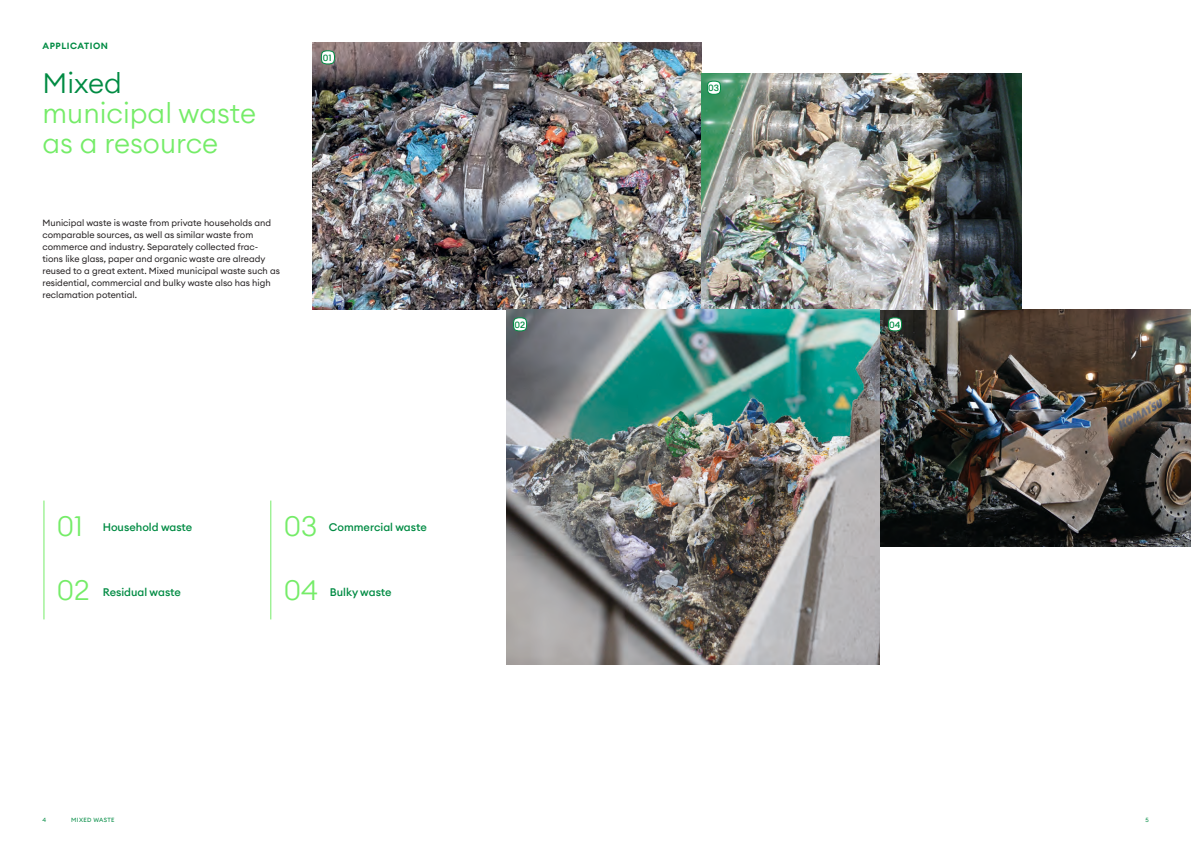
<style>
.page{position:relative;width:1191px;height:842px;background:#fff}
.page>*{position:absolute;margin:0;border:0;box-sizing:border-box;transform-origin:0 0}
.HL_36_36{font:300 28px/30px "Euclid Circular A";color:#75ec68}
.Subline_12_14{font:500 11px "Euclid Circular A";color:#008b43}
.Grundschrift{font:9px/12px "Euclid Circular A";color:#231f20}
.Subline_Bold_9_12{font:600 9px "Euclid Circular A";letter-spacing:.06em;color:#008b43}
.HL_36_36-2{font:500 9px "Euclid Circular A";color:#008b43}
.Footer_Left{font:6px "Euclid Circular A";letter-spacing:.06em;color:#008b43}
.Footer_Right{font:6px "Euclid Circular A";color:#008b43}
.s1{color:#008b43}
</style>
<div class="page">
<img style="left:312px;top:43px;width:389px;height:266px">
<img style="left:879px;top:309px;width:312px;height:237px">
<img style="left:701px;top:73px;width:320px;height:236px">
<img style="left:506px;top:309px;width:373px;height:355px">
<svg style="left:513px;top:317px;width:14px;height:15px"></svg>
<svg style="left:887px;top:317px;width:15px;height:15px"></svg>
<svg style="left:706px;top:80px;width:15px;height:15px"></svg>
<svg style="left:321px;top:50px;width:14px;height:15px"></svg>
<hr style="left:44px;top:500px;width:1px;height:119px;background:#75ec68">
<hr style="left:271px;top:500px;width:1px;height:119px;background:#75ec68">
<p class="Subline_Bold_9_12" style="left:43px;top:40px;width:67px">APPLICATION</p>
<p class="HL_36_36" style="left:43px;top:68px;width:215px"><span class="s1">Mixed </span>municipal waste as a resource</p>
<p class="Grundschrift" style="left:43px;top:217px;width:239px">Municipal waste is waste from private households and comparable sources, as well as similar waste from commerce and industry. Separately collected frac&shy;tions like glass, paper and organic waste are already reused to a great extent. Mixed municipal waste such as residential, commercial and bulky waste also has high reclamation potential.</p>
<p class="HL_36_36-2" style="left:323px;top:52px;width:10px">01</p>
<p class="HL_36_36" style="left:57px;top:510px;width:28px">01</p>
<p class="Subline_12_14" style="left:103px;top:520px;width:91px">Household waste</p>
<p class="HL_36_36" style="left:284px;top:510px;width:35px">03</p>
<p class="Subline_12_14" style="left:329px;top:520px;width:99px">Commercial waste</p>
<p class="HL_36_36" style="left:57px;top:575px;width:34px">02</p>
<p class="Subline_12_14" style="left:103px;top:584px;width:80px">Residual waste</p>
<p class="Footer_Left" style="left:43px;top:816px;width:5px">4</p>
<p class="Footer_Left" style="left:71px;top:816px;width:45px">MIXED WASTE</p>
<p class="HL_36_36" style="left:284px;top:575px;width:36px">04</p>
<p class="Subline_12_14" style="left:330px;top:584px;width:63px">Bulky waste</p>
<p class="HL_36_36-2" style="left:708px;top:82px;width:12px">03</p>
<p class="HL_36_36-2" style="left:514px;top:319px;width:12px">02</p>
<p class="HL_36_36-2" style="left:889px;top:319px;width:13px">04</p>
<p class="Footer_Right" style="left:1145px;top:816px;width:5px">5</p>
</div>
